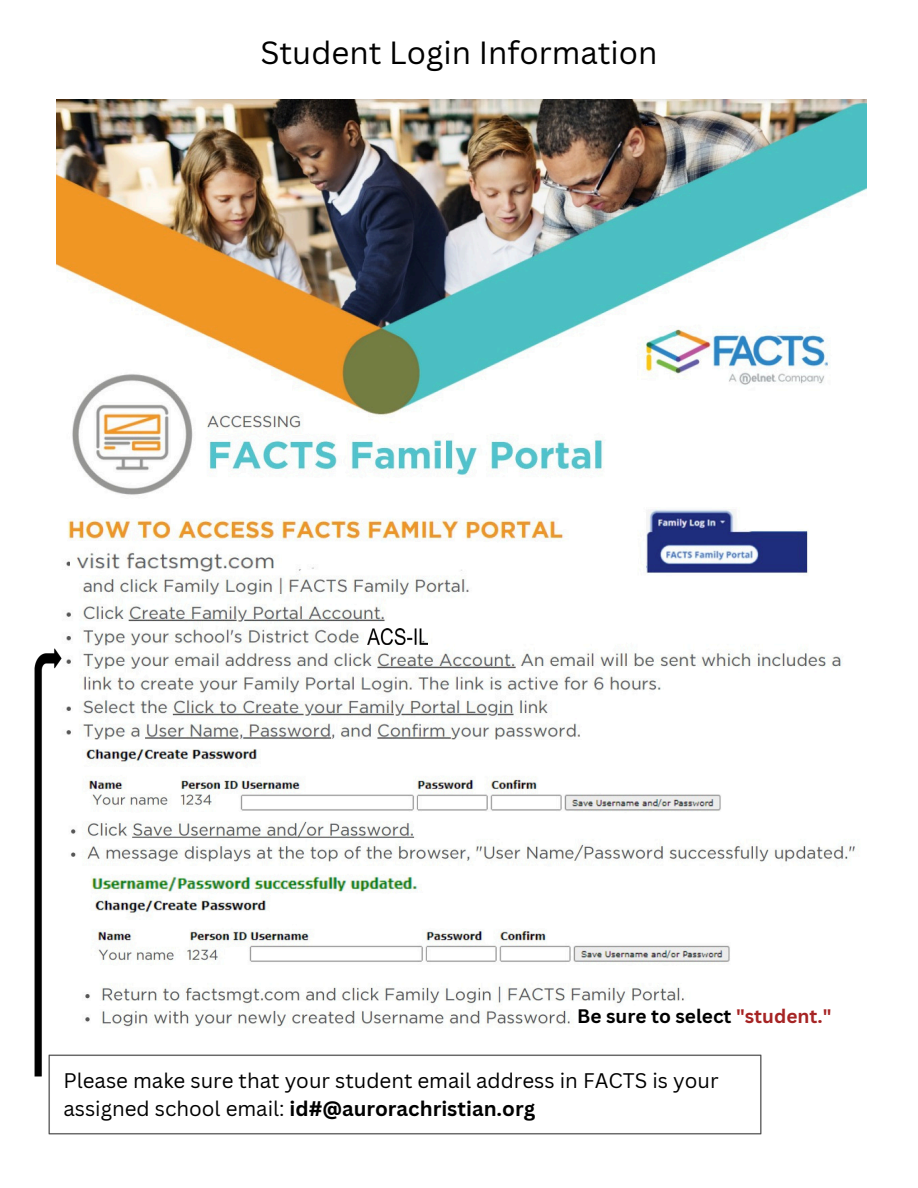
<style>
.page{position:relative;width:918px;height:1188px;background:#fff}
.page>*{position:absolute;margin:0;border:0;box-sizing:border-box;transform-origin:0 0}
.t1{font:31.2px "Canva Sans";color:#000}
.t2{font:20.55px/28.2px "Canva Sans";color:#000}
.t3{font:700 19.05px "Canva Sans";color:#000}
.s1{color:#a62424}
.s2{font-weight:700}
</style>
<div class="page">
<img style="left:56px;top:100px;width:810px;height:395px">
<img style="left:66px;top:509px;width:776px;height:231px">
<img style="left:34px;top:641px;width:35px;height:436px">
<img style="left:368px;top:628px;width:59px;height:16px">
<img style="left:71px;top:542px;width:210px;height:32px">
<img style="left:55px;top:741px;width:800px;height:292px">
<img style="left:42px;top:1048px;width:720px;height:87px">
<div style="left:55px;top:1062px;width:697px;height:66px;background:#fff"></div>
<p class="t1" style="left:260px;top:30px;width:399px">Student Login Information</p>
<p class="t3" style="left:577px;top:1002px;width:256px">Be sure to select <span class="s1">"student."</span></p>
<p class="t2" style="left:63px;top:1066px;width:657px">Please make sure that your student email address in FACTS is your assigned school email: <span class="s2">id#@aurorachristian.org</span></p>
</div>
